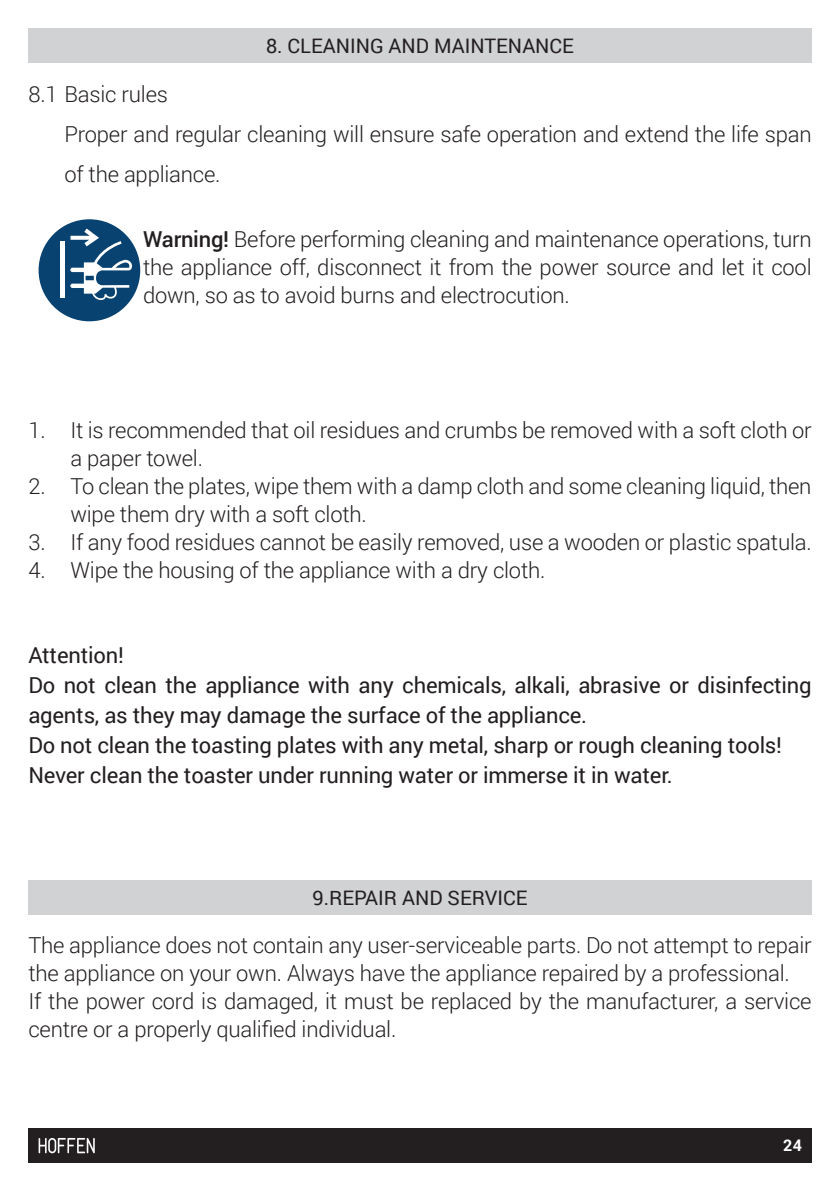
<style>
.page{position:relative;width:840px;height:1191px;background:#fff}
.page>*{position:absolute;margin:0;border:0;box-sizing:border-box;transform-origin:0 0}
.t1{font:300 22px/28px "Roboto";letter-spacing:-.01em;color:#231f20}
.PUNKTOWANIE_-_KROPKI{font:22px/30px "Roboto";letter-spacing:-.01em;color:#231f20}
.TYTULY_ROZDZIALOW{font:20px "Roboto";color:#231f20}
.t2{font:700 16px "Roboto";color:#fff}
.s1{font-weight:500}
</style>
<div class="page">
<div style="left:28px;top:1128px;width:783px;height:34px;background:#231f20"></div>
<svg style="left:39px;top:1138px;width:56px;height:15px"></svg>
<div style="left:39px;top:219px;width:101px;height:102px;background:#084271;border-radius:50%"></div>
<hr style="left:60px;top:241px;width:4px;height:57px;background:#fff">
<svg style="left:70px;top:229px;width:62px;height:71px"></svg>
<div style="left:28px;top:28px;width:783px;height:34px;background:#d1d2d4"></div>
<div style="left:28px;top:880px;width:783px;height:34px;background:#d1d2d4"></div>
<p class="TYTULY_ROZDZIALOW" style="left:266px;top:32px;width:309px">8. CLEANING AND MAINTENANCE</p>
<p class="t1" style="left:28px;top:79px;width:141px">8.1 Basic rules</p>
<p class="t1" style="left:64px;top:113px;width:748px;line-height:40px">Proper and regular cleaning will ensure safe operation and extend the life span of the appliance.</p>
<p class="t1" style="left:143px;top:225px;width:669px;text-align:justify"><span class="s1">Warning!</span> Before performing cleaning and maintenance operations, turn the appliance off, disconnect it from the power source and let it cool down, so as to avoid burns and electrocution.</p>
<p class="t1" style="left:70px;top:415px;width:742px;text-indent:-42px">1. It is recommended that oil residues and crumbs be removed with a soft cloth or a paper towel.</p>
<p class="t1" style="left:70px;top:471px;width:742px;text-indent:-42px">2. To clean the plates, wipe them with a damp cloth and some cleaning liquid, then wipe them dry with a soft cloth.</p>
<p class="t1" style="left:28px;top:527px;width:784px">3. If any food residues cannot be easily removed, use a wooden or plastic spatula.</p>
<p class="t1" style="left:28px;top:555px;width:518px">4. Wipe the housing of the appliance with a dry cloth.</p>
<p class="PUNKTOWANIE_-_KROPKI" style="left:28px;top:640px;width:97px">Attention!</p>
<p class="PUNKTOWANIE_-_KROPKI" style="left:28px;top:670px;width:784px">Do not clean the appliance with any chemicals, alkali, abrasive or disinfecting agents, as they may damage the surface of the appliance.</p>
<p class="PUNKTOWANIE_-_KROPKI" style="left:28px;top:730px;width:754px">Do not clean the toasting plates with any metal, sharp or rough cleaning tools!</p>
<p class="PUNKTOWANIE_-_KROPKI" style="left:28px;top:760px;width:645px">Never clean the toaster under running water or immerse it in water.</p>
<p class="TYTULY_ROZDZIALOW" style="left:312px;top:883px;width:216px">9.REPAIR AND SERVICE</p>
<p class="t1" style="left:28px;top:930px;width:784px">The appliance does not contain any user-serviceable parts. Do not attempt to repair the appliance on your own. Always have the appliance repaired by a professional.</p>
<p class="t1" style="left:28px;top:986px;width:784px">If the power cord is damaged, it must be replaced by the manufacturer, a service centre or a properly qualified individual.</p>
<p class="t2" style="left:782px;top:1133px;width:20px">24</p>
</div>
